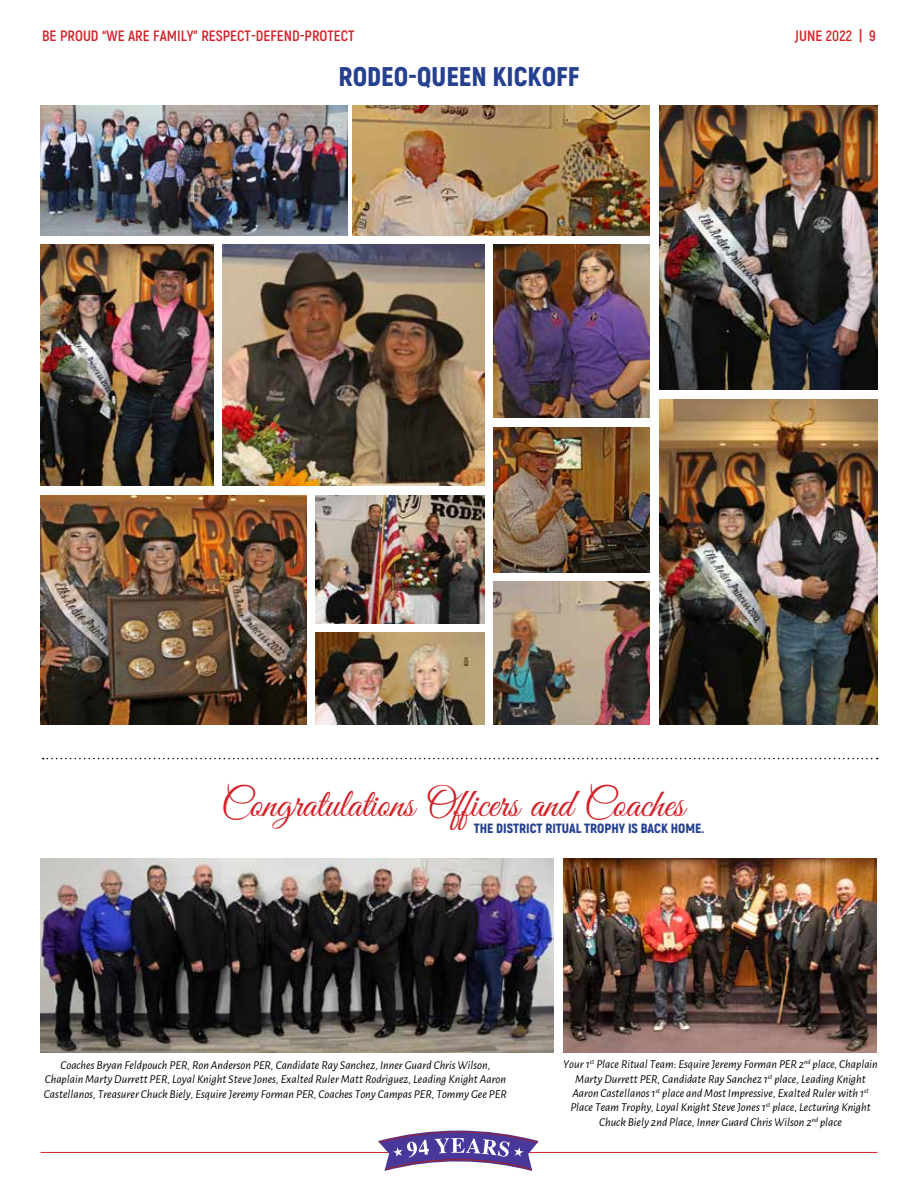
<style>
.page{position:relative;width:918px;height:1188px;background:#fff}
.page>*{position:absolute;margin:0;border:0;box-sizing:border-box;transform-origin:0 0}
.t1{font:40.2px "Great Vibes";color:#d2232a}
.t2{font:900 27px "Akrobat";color:#25408f}
.t3{font:700 15px "Akrobat";color:#d2232a}
.t4{font:900 13.35px "Akrobat";color:#25408f}
.t5{font:italic 12px/14.4px "Alegreya Sans";color:#000;text-align:center}
</style>
<div class="page">
<hr style="left:40px;top:1152px;width:838px;height:1px;background:#d2232a">
<svg style="left:379px;top:1128px;width:159px;height:15px"></svg>
<svg style="left:378px;top:1131px;width:160px;height:40px"></svg>
<img style="left:40px;top:105px;width:307px;height:131px">
<img style="left:493px;top:245px;width:157px;height:173px">
<img style="left:659px;top:399px;width:219px;height:326px">
<img style="left:659px;top:105px;width:219px;height:285px">
<img style="left:40px;top:245px;width:173px;height:241px">
<img style="left:222px;top:245px;width:262px;height:241px">
<img style="left:315px;top:495px;width:169px;height:129px">
<img style="left:493px;top:427px;width:157px;height:145px">
<img style="left:352px;top:105px;width:298px;height:131px">
<img style="left:315px;top:633px;width:169px;height:92px">
<img style="left:493px;top:581px;width:157px;height:144px">
<img style="left:563px;top:859px;width:313px;height:194px">
<img style="left:40px;top:859px;width:513px;height:194px">
<svg style="left:43px;top:758px;width:835px;height:1px"></svg>
<img style="left:40px;top:495px;width:266px;height:230px">
<p class="t3" style="left:42px;top:26px;width:314px">BE PROUD “WE ARE FAMILY” RESPECT-DEFEND-PROTECT</p>
<p class="t3" style="left:795px;top:26px;width:83px">JUNE 2022 | 9</p>
<h2 class="t2" style="left:339px;top:59px;width:243px">RODEO-QUEEN KICKOFF</h2>
<h1 class="t1" style="left:221px;top:782px;width:465px">Congratulations Officers and Coaches</h1>
<p class="t4" style="left:474px;top:820px;width:232px">THE DISTRICT RITUAL TROPHY IS BACK HOME.</p>
<p class="t5" style="left:44px;top:1057px;width:464px">Coaches Bryan Feldpouch PER, Ron Anderson PER, Candidate Ray Sanchez, Inner Guard Chris Wilson,<br>Chaplain Marty Durrett PER, Loyal Knight Steve Jones, Exalted Ruler Matt Rodriguez, Leading Knight Aaron<br>Castellanos, Treasurer Chuck Biely, Esquire Jeremy Forman PER, Coaches Tony Campas PER, Tommy Gee PER</p>
<p class="t5" style="left:563px;top:1057px;width:316px">Your 1<sup>st</sup> Place Ritual Team: Esquire Jeremy Forman PER 2<sup>nd</sup> place, Chaplain Marty Durrett PER, Candidate Ray Sanchez 1<sup>st</sup> place, Leading Knight Aaron Castellanos 1<sup>st</sup> place and Most Impressive, Exalted Ruler with 1<sup>st </sup>Place Team Trophy, Loyal Knight Steve Jones 1<sup>st</sup> place, Lecturing Knight Chuck Biely 2nd Place, Inner Guard Chris Wilson 2<sup>nd</sup> place</p>
</div>
